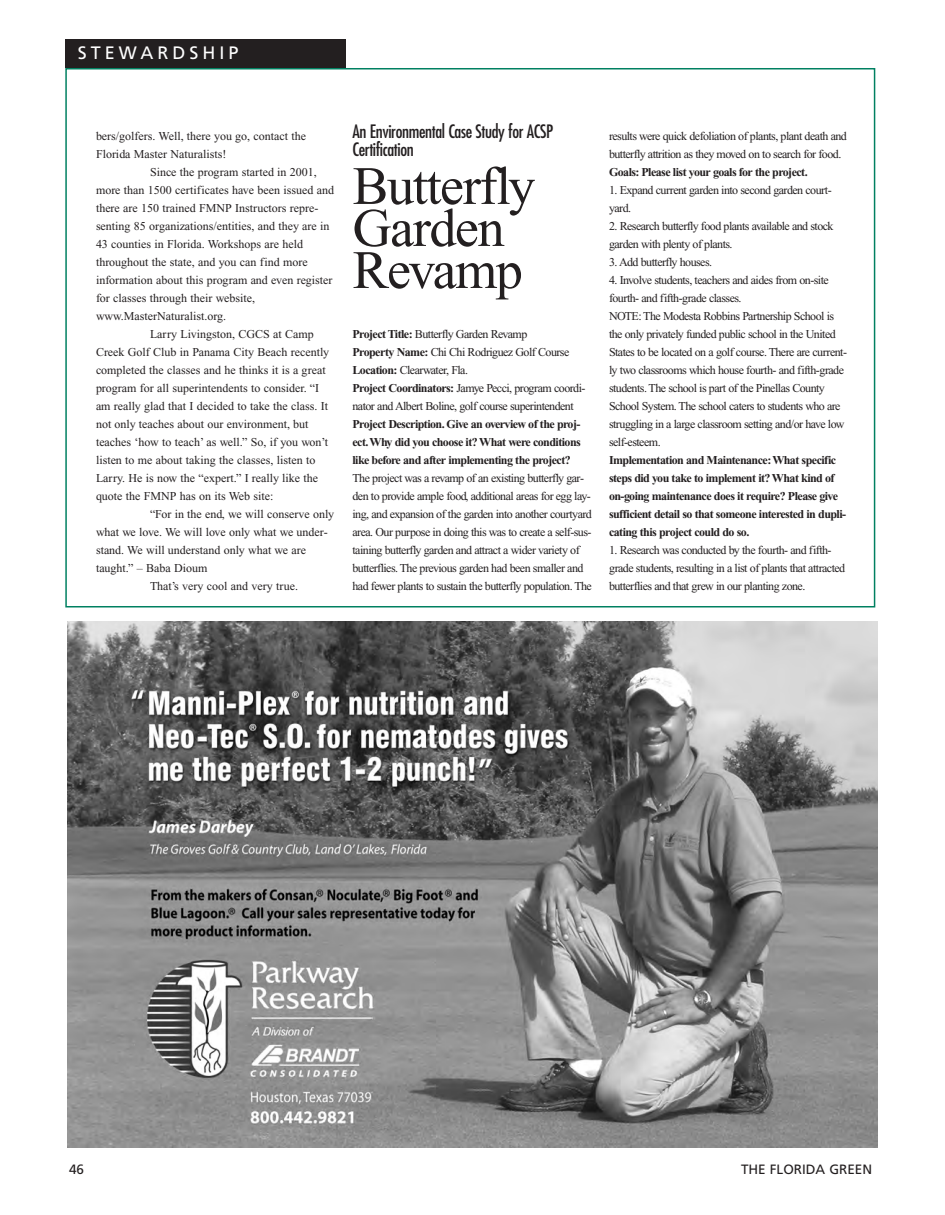
<style>
.page{position:relative;width:945px;height:1215px;background:#fff}
.page>*{position:absolute;margin:0;border:0;box-sizing:border-box;transform-origin:0 0}
.t1{font:54px/42px "Times New Roman";letter-spacing:-.025em;color:#231f20}
.t2{font:condensed 18px/18px "Futura";letter-spacing:-.02em;color:#231f20}
.t3{font:18px "Frutiger";letter-spacing:.22em;color:#fff}
.t4{font:13.5px "Frutiger";color:#231f20}
.t5{font:12px/18px "Times New Roman";letter-spacing:-.045em;color:#231f20}
.t6{font:12px "Times New Roman";color:#231f20}
.t7{font:700 12px/18px "Times New Roman";letter-spacing:-.045em;color:#231f20;text-align:justify}
.s1{font-weight:700}
</style>
<div class="page">
<div style="left:65px;top:39px;width:281px;height:29px;background:#231f20"></div>
<img style="left:68px;top:621px;width:809px;height:526px">
<h2 class="t3" style="left:78px;top:45px;width:162px">STEWARDSHIP</h2>
<p class="t6" style="left:96px;top:131px;width:212px">bers/golfers. Well, there you go, contact the</p>
<p class="t6" style="left:96px;top:149px;width:132px">Florida Master Naturalists!</p>
<p class="t6" style="left:150px;top:167px;width:168px">Since the program started in 2001,</p>
<p class="t6" style="left:96px;top:185px;width:240px">more than 1500 certificates have been issued and</p>
<p class="t6" style="left:96px;top:203px;width:224px">there are 150 trained FMNP Instructors repre-</p>
<p class="t6" style="left:96px;top:221px;width:235px">senting 85 organizations/entities, and they are in</p>
<p class="t6" style="left:96px;top:239px;width:209px">43 counties in Florida. Workshops are held</p>
<p class="t6" style="left:96px;top:257px;width:213px">throughout the state, and you can find more</p>
<p class="t6" style="left:96px;top:275px;width:238px">information about this program and even register</p>
<p class="t6" style="left:96px;top:293px;width:161px">for classes through their website,</p>
<p class="t6" style="left:96px;top:311px;width:132px">www.MasterNaturalist.org.</p>
<p class="t6" style="left:150px;top:329px;width:165px">Larry Livingston, CGCS at Camp</p>
<p class="t6" style="left:96px;top:347px;width:235px">Creek Golf Club in Panama City Beach recently</p>
<p class="t6" style="left:96px;top:365px;width:231px">completed the classes and he thinks it is a great</p>
<p class="t6" style="left:96px;top:383px;width:225px">program for all superintendents to consider. “I</p>
<p class="t6" style="left:96px;top:401px;width:234px">am really glad that I decided to take the class. It</p>
<p class="t6" style="left:96px;top:419px;width:214px">not only teaches about our environment, but</p>
<p class="t6" style="left:96px;top:437px;width:234px">teaches ‘how to teach’ as well.” So, if you won’t</p>
<p class="t6" style="left:96px;top:455px;width:221px">listen to me about taking the classes, listen to</p>
<p class="t6" style="left:96px;top:473px;width:224px">Larry. He is now the “expert.” I really like the</p>
<p class="t6" style="left:96px;top:491px;width:179px">quote the FMNP has on its Web site:</p>
<p class="t6" style="left:150px;top:509px;width:186px">“For in the end, we will conserve only</p>
<p class="t6" style="left:96px;top:527px;width:233px">what we love. We will love only what we under-</p>
<p class="t6" style="left:96px;top:545px;width:212px">stand. We will understand only what we are</p>
<p class="t6" style="left:96px;top:563px;width:113px">taught.” – Baba Dioum</p>
<p class="t6" style="left:150px;top:581px;width:150px">That’s very cool and very true.</p>
<h2 class="t2" style="left:352px;top:124px;width:202px">An Environmental Case Study for ACSP<br>Certification</h2>
<h1 class="t1" style="left:352px;top:170px;width:184px">Butterfly<br>Garden<br>Revamp</h1>
<p class="t5" style="left:352px;top:326px;width:234px"><span class="s1">Project Title:</span> Butterfly Garden Revamp<br><span class="s1">Property Name:</span> Chi Chi Rodriguez Golf Course <span class="s1">Location:</span> Clearwater, Fla.<br><span class="s1">Project Coordinators:</span> Jamye Pecci, program coordi&shy;nator and Albert Boline, golf course superintendent</p>
<p class="t7" style="left:352px;top:416px;width:230px">Project Description. Give an overview of the proj&shy;ect.Why did you choose it? What were conditions like before and after implementing the project?</p>
<p class="t5" style="left:352px;top:470px;width:241px">The project was a revamp of an existing butterfly gar&shy;den to provide ample food, additional areas for egg lay&shy;ing, and expansion of the garden into another courtyard area. Our purpose in doing this was to create a self-sus&shy;taining butterfly garden and attract a wider variety of butterflies. The previous garden had been smaller and had fewer plants to sustain the butterfly population. The</p>
<p class="t5" style="left:609px;top:128px;width:239px">results were quick defoliation of plants, plant death and butterfly attrition as they moved on to search for food.</p>
<p class="t7" style="left:609px;top:164px;width:200px">Goals: Please list your goals for the project.</p>
<p class="t5" style="left:609px;top:182px;width:224px">1. Expand current garden into second garden court&shy;yard.</p>
<p class="t5" style="left:609px;top:218px;width:226px">2. Research butterfly food plants available and stock garden with plenty of plants.</p>
<p class="t5" style="left:609px;top:254px;width:105px">3. Add butterfly houses.</p>
<p class="t5" style="left:609px;top:272px;width:240px">4. Involve students, teachers and aides from on-site fourth- and fifth-grade classes.<br>NOTE: The Modesta Robbins Partnership School is the only privately funded public school in the United States to be located on a golf course. There are current&shy;ly two classrooms which house fourth- and fifth-grade students. The school is part of the Pinellas County School System. The school caters to students who are struggling in a large classroom setting and/or have low self-esteem.</p>
<p class="t7" style="left:609px;top:452px;width:239px;text-align:left">Implementation and Maintenance:What specific steps did you take to implement it? What kind of on-going maintenance does it require? Please give sufficient detail so that someone interested in dupli&shy;cating this project could do so.</p>
<p class="t5" style="left:609px;top:542px;width:238px">1. Research was conducted by the fourth- and fifth&shy;grade students, resulting in a list of plants that attracted butterflies and that grew in our planting zone.</p>
<p class="t4" style="left:69px;top:1164px;width:17px">46</p>
<p class="t4" style="left:741px;top:1164px;width:133px">THE FLORIDA GREEN</p>
</div>
